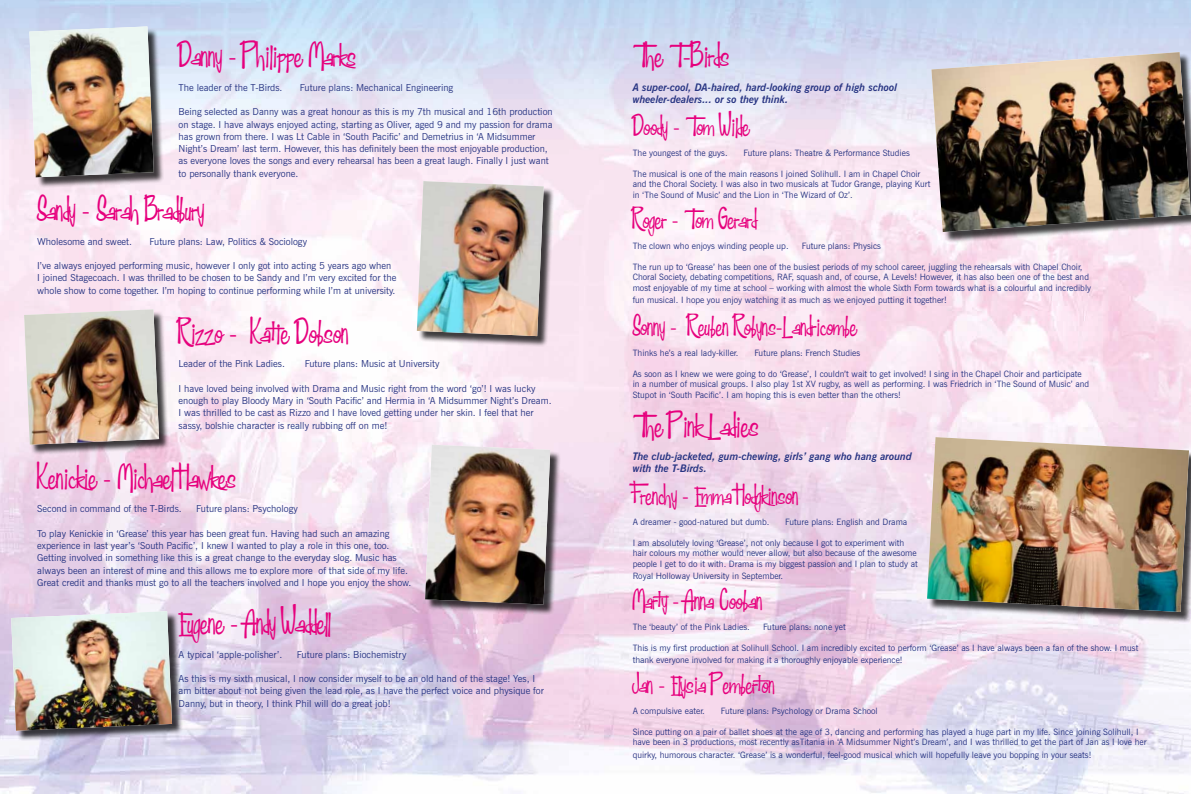
<style>
.page{position:relative;width:1191px;height:794px;background:#fff}
.page>*{position:absolute;margin:0;border:0;box-sizing:border-box;transform-origin:0 0}
.t1{font:31.5px "Fabulous 50 s Normal";color:#e6007d}
.t2{font:26.25px "Fabulous 50 s Normal";color:#e6007d}
.t3{font:italic 700 10.5px/12.2px "News Gothic BT";color:#283583}
.t4{font:9.62px/12.2px "News Gothic BT";color:#283583}
.t5{font:8.75px/10.5px "News Gothic BT";color:#283583}
</style>
<div class="page">
<img style="left:0;top:0;width:1191px;height:794px">
<div style="left:31px;top:28px;width:133px;height:160px;background:#000;opacity:.75"></div>
<img style="left:29px;top:26px;width:125px;height:151px">
<div style="left:25px;top:311px;width:144px;height:144px;background:#000;opacity:.75"></div>
<img style="left:24px;top:309px;width:135px;height:136px">
<div style="left:12px;top:612px;width:171px;height:129px;background:#000;opacity:.75"></div>
<img style="left:11px;top:611px;width:161px;height:119px">
<div style="left:418px;top:182px;width:136px;height:164px;background:#000;opacity:.75"></div>
<img style="left:417px;top:181px;width:127px;height:155px">
<div style="left:426px;top:446px;width:134px;height:169px;background:#000;opacity:.75"></div>
<img style="left:425px;top:445px;width:125px;height:159px">
<div style="left:928px;top:438px;width:263px;height:184px;background:#000;opacity:.75"></div>
<img style="left:927px;top:437px;width:262px;height:175px">
<div style="left:932px;top:53px;width:259px;height:189px;background:#000;opacity:.75"></div>
<img style="left:931px;top:52px;width:260px;height:180px">
<h1 class="t1" style="left:179px;top:37px;width:179px">Danny - Philippe Marks</h1>
<p class="t4" style="left:179px;top:81px;width:105px">The leader of the T-Birds.</p>
<p class="t4" style="left:300px;top:81px;width:155px">Future plans: Mechanical Engineering</p>
<p class="t4" style="left:179px;top:106px;width:375px">Being selected as Danny was a great honour as this is my 7th musical and 16th production on stage. I have always enjoyed acting, starting as Oliver, aged 9 and my passion for drama has grown from there. I was Lt Cable in ‘South Pacific’ and Demetrius in ‘A Midsummer Night’s Dream’ last term. However, this has definitely been the most enjoyable production, as everyone loves the songs and every rehearsal has been a great laugh. Finally I just want to personally thank everyone.</p>
<h1 class="t1" style="left:37px;top:191px;width:168px">Sandy - Sarah Bradbury</h1>
<p class="t4" style="left:37px;top:235px;width:96px">Wholesome and sweet.</p>
<p class="t4" style="left:149px;top:235px;width:159px">Future plans: Law, Politics &amp; Sociology</p>
<p class="t4" style="left:37px;top:259px;width:361px">I’ve always enjoyed performing music, however I only got into acting 5 years ago when<br>I joined Stagecoach. I was thrilled to be chosen to be Sandy and I’m very excited for the whole show to come together. I’m hoping to continue performing while I’m at university.</p>
<h1 class="t1" style="left:179px;top:314px;width:171px">Rizzo - Katie Dobson</h1>
<p class="t4" style="left:179px;top:358px;width:108px">Leader of the Pink Ladies.</p>
<p class="t4" style="left:305px;top:358px;width:136px">Future plans: Music at University</p>
<p class="t4" style="left:179px;top:382px;width:374px">I have loved being involved with Drama and Music right from the word ‘go’! I was lucky enough to play Bloody Mary in ‘South Pacific’ and Hermia in ‘A Midsummer Night’s Dream.<br>I was thrilled to be cast as Rizzo and I have loved getting under her skin. I feel that her sassy, bolshie character is really rubbing off on me!</p>
<h1 class="t1" style="left:37px;top:459px;width:200px">Kenickie - Michael Hawkes</h1>
<p class="t4" style="left:37px;top:503px;width:146px">Second in command of the T-Birds.</p>
<p class="t4" style="left:196px;top:503px;width:103px">Future plans: Psychology</p>
<p class="t4" style="left:37px;top:527px;width:376px">To play Kenickie in ‘Grease’ this year has been great fun. Having had such an amazing experience in last year’s ‘South Pacific’, I knew I wanted to play a role in this one, too.<br>Getting involved in something like this is a great change to the everyday slog. Music has always been an interest of mine and this allows me to explore more of that side of my life.<br>Great credit and thanks must go to all the teachers involved and I hope you enjoy the show.</p>
<h1 class="t1" style="left:179px;top:604px;width:153px">Eugene - Andy Waddell</h1>
<p class="t4" style="left:179px;top:648px;width:105px">A typical ‘apple-polisher’.</p>
<p class="t4" style="left:297px;top:648px;width:111px">Future plans: Biochemistry</p>
<p class="t4" style="left:179px;top:672px;width:367px">As this is my sixth musical, I now consider myself to be an old hand of the stage! Yes, I am bitter about not being given the lead role, as I have the perfect voice and physique for<br>Danny, but in theory, I think Phil will do a great job!</p>
<h1 class="t1" style="left:632px;top:37px;width:98px">The T-Birds</h1>
<p class="t3" style="left:632px;top:81px;width:266px">A super-cool, DA-haired, hard-looking group of high school wheeler-dealers... or so they think.</p>
<h2 class="t2" style="left:632px;top:111px;width:118px">Doody - Tom Wilde</h2>
<p class="t5" style="left:632px;top:147px;width:97px">The youngest of the guys.</p>
<p class="t5" style="left:743px;top:147px;width:168px">Future plans: Theatre &amp; Performance Studies</p>
<p class="t5" style="left:632px;top:168px;width:299px">The musical is one of the main reasons I joined Solihull. I am in Chapel Choir and the Choral Society. I was also in two musicals at Tudor Grange, playing Kurt in ‘The Sound of Music’ and the Lion in ‘The Wizard of Oz’.</p>
<h2 class="t2" style="left:632px;top:203px;width:125px">Roger - Tom Gerard</h2>
<p class="t5" style="left:632px;top:240px;width:157px">The clown who enjoys winding people up.</p>
<p class="t5" style="left:802px;top:240px;width:81px">Future plans: Physics</p>
<p class="t5" style="left:632px;top:261px;width:460px">The run up to ‘Grease’ has been one of the busiest periods of my school career, juggling the rehearsals with Chapel Choir,<br>Choral Society, debating competitions, RAF, squash and, of course, A Levels! However, it has also been one of the best and most enjoyable of my time at school – working with almost the whole Sixth Form towards what is a colourful and incredibly</p>
<p class="t5" style="left:632px;top:294px;width:316px">fun musical. I hope you enjoy watching it as much as we enjoyed putting it together!</p>
<h2 class="t2" style="left:632px;top:311px;width:225px">Sonny - Reuben Robyns-Landricombe</h2>
<p class="t5" style="left:632px;top:347px;width:107px">Thinks he’s a real lady-killer.</p>
<p class="t5" style="left:754px;top:347px;width:107px">Future plans: French Studies</p>
<p class="t5" style="left:632px;top:368px;width:458px">As soon as I knew we were going to do ‘Grease’, I couldn’t wait to get involved! I sing in the Chapel Choir and participate in a number of musical groups. I also play 1st XV rugby, as well as performing. I was Friedrich in ‘The Sound of Music’ and<br>Stupot in ‘South Pacific’. I am hoping this is even better than the others!</p>
<h1 class="t1" style="left:632px;top:406px;width:128px">The Pink Ladies</h1>
<p class="t3" style="left:632px;top:450px;width:281px">The club-jacketed, gum-chewing, girls’ gang who hang around with the T-Birds.</p>
<h2 class="t2" style="left:632px;top:479px;width:167px">Frenchy - Emma Hodgkinson</h2>
<p class="t5" style="left:632px;top:516px;width:138px">A dreamer - good-natured but dumb.</p>
<p class="t5" style="left:785px;top:516px;width:124px">Future plans: English and Drama</p>
<p class="t5" style="left:632px;top:537px;width:287px">I am absolutely loving ‘Grease’, not only because I got to experiment with hair colours my mother would never allow, but also because of the awesome people I get to do it with. Drama is my biggest passion and I plan to study at</p>
<p class="t5" style="left:632px;top:570px;width:152px">Royal Holloway University in September.</p>
<h2 class="t2" style="left:632px;top:584px;width:131px">Marty - Anna Cooban</h2>
<p class="t5" style="left:632px;top:621px;width:119px">The ‘beauty’ of the Pink Ladies.</p>
<p class="t5" style="left:763px;top:621px;width:84px">Future plans: none yet</p>
<p class="t5" style="left:632px;top:641px;width:507px;line-height:12.2px">This is my first production at Solihull School. I am incredibly excited to perform ‘Grease’ as I have always been a fan of the show. I must thank everyone involved for making it a thoroughly enjoyable experience!</p>
<h2 class="t2" style="left:632px;top:668px;width:143px">Jan - Elysia Pemberton</h2>
<p class="t5" style="left:632px;top:705px;width:74px">A compulsive eater.</p>
<p class="t5" style="left:720px;top:705px;width:159px">Future plans: Psychology or Drama School</p>
<p class="t5" style="left:632px;top:726px;width:515px">Since putting on a pair of ballet shoes at the age of 3, dancing and performing has played a huge part in my life. Since joining Solihull, I have been in 3 productions, most recently asTitania in ‘A Midsummer Night’s Dream’, and I was thrilled to get the part of Jan as I love her</p>
<p class="t5" style="left:632px;top:749px;width:460px">quirky, humorous character. ‘Grease’ is a wonderful, feel-good musical which will hopefully leave you bopping in your seats!</p>
</div>
